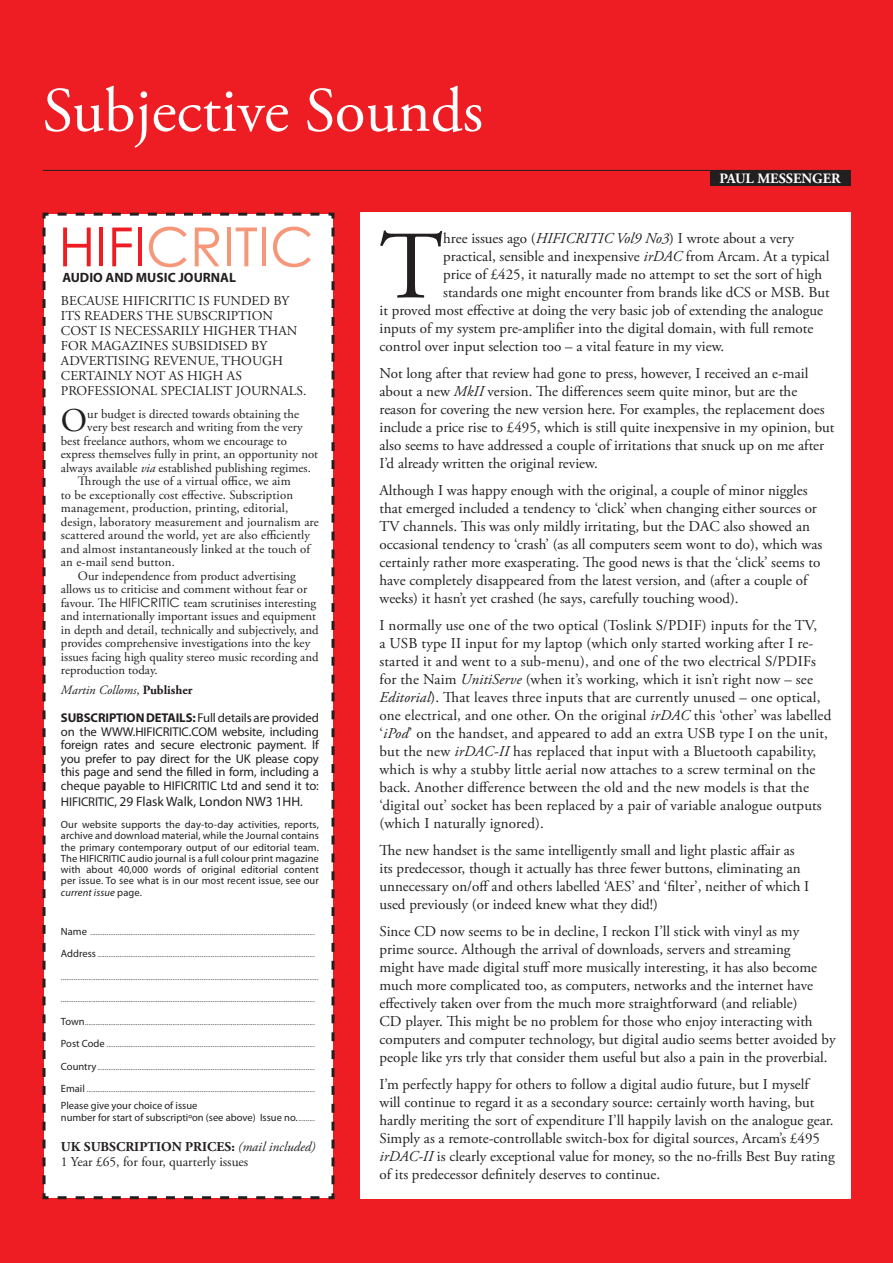
<style>
.page{position:relative;width:893px;height:1263px;background:#ee1d23}
.page>*{position:absolute;margin:0;border:0;box-sizing:border-box;transform-origin:0 0}
.t1{font:96.45px "Adobe Garamond Pro";color:#231f20}
.t2{font:63px "Adobe Garamond Pro";color:#fff}
.t3{font:54px "Century Gothic";color:#f6977a}
.t4{font:33.15px "Adobe Garamond Pro";color:#231f20}
.t5{font:15px/18px "Adobe Garamond Pro";color:#231f20}
.t6{font:700 14.25px "Adobe Garamond Pro";color:#fff}
.t7{font:13.5px/15px "Adobe Garamond Pro";color:#231f20}
.t8{font:13.5px "Myriad Pro";color:#231f20}
.t9{font:700 13.5px "Myriad Pro";color:#231f20}
.t10{font:12.75px "Adobe Garamond Pro";color:#231f20}
.t11{font:12.75px/13.5px "Myriad Pro";letter-spacing:-.01em;color:#231f20;text-align:justify}
.t12{font:italic 12.75px "Adobe Garamond Pro";color:#231f20}
.t13{font:300 10.5px/22.5px "Myriad Pro";color:#231f20}
.t14{font:10.5px/11.2px "Myriad Pro";color:#231f20;text-align:justify}
.s1{color:#ee1d23}
.s2{font-style:italic}
.s3{font-family:"Century Gothic"}
.s4{font-style:normal}
.s5{font-weight:700;font-style:normal}
.s6{font-weight:700}
.s7{font-size:12.75px}
.s8{font-weight:400}
.s9{font-weight:300}
</style>
<div class="page">
<div style="left:360px;top:213px;width:490px;height:986px;background:#fff"></div>
<hr style="left:43px;top:170px;width:807px;height:1px;background:#231f20">
<div style="left:42px;top:212px;width:293px;height:988px;background:#fff"></div>
<div style="left:710px;top:170px;width:140px;height:15px;background:#231f20"></div>
<p class="t2" style="left:43px;top:73px;width:442px">Subjective Sounds</p>
<p class="t6" style="left:720px;top:170px;width:123px">PAUL MESSENGER</p>
<p class="t3" style="left:58px;top:214px;width:257px"><span class="s1">HIFI</span>CRITIC</p>
<p class="t9" style="left:62px;top:269px;width:175px">AUDIO AND MUSIC JOURNAL</p>
<p class="t7" style="left:61px;top:294px;width:247px">BECAUSE HIFICRITIC IS FUNDED BY<br>ITS READERS THE SUBSCRIPTION<br>COST IS NECESSARILY HIGHER THAN<br>FOR MAGAZINES SUBSIDISED BY<br>ADVERTISING REVENUE, THOUGH<br>CERTAINLY NOT AS HIGH AS<br>PROFESSIONAL SPECIALIST JOURNALS.</p>
<p class="t4" style="left:61px;top:401px;width:28px">O</p>
<p class="t10" style="left:87px;top:406px;width:213px">ur budget is directed towards obtaining the</p>
<p class="t10" style="left:87px;top:420px;width:217px">very best research and writing from the very</p>
<p class="t10" style="left:61px;top:433px;width:227px">best freelance authors, whom we encourage to</p>
<p class="t10" style="left:61px;top:447px;width:259px">express themselves fully in print, an opportunity not</p>
<p class="t10" style="left:61px;top:460px;width:251px">always available <span class="s2">via</span> established publishing regimes.</p>
<p class="t10" style="left:78px;top:474px;width:214px">Through the use of a virtual office, we aim</p>
<p class="t10" style="left:61px;top:487px;width:234px">to be exceptionally cost effective. Subscription</p>
<p class="t10" style="left:61px;top:501px;width:229px">management, production, printing, editorial,</p>
<p class="t10" style="left:61px;top:514px;width:259px">design, laboratory measurement and journalism are</p>
<p class="t10" style="left:61px;top:528px;width:251px">scattered around the world, yet are also efficiently</p>
<p class="t10" style="left:61px;top:541px;width:251px">and almost instantaneously linked at the touch of</p>
<p class="t10" style="left:61px;top:555px;width:115px">an e-mail send button.</p>
<p class="t10" style="left:78px;top:568px;width:220px">Our independence from product advertising</p>
<p class="t10" style="left:61px;top:582px;width:248px">allows us to criticise and comment without fear or</p>
<p class="t10" style="left:61px;top:595px;width:257px">favour. The <span class="s3">HIFICRITIC</span> team scrutinises interesting</p>
<p class="t10" style="left:61px;top:609px;width:257px">and internationally important issues and equipment</p>
<p class="t10" style="left:61px;top:622px;width:259px">in depth and detail, technically and subjectively, and</p>
<p class="t10" style="left:61px;top:636px;width:251px">provides comprehensive investigations into the key</p>
<p class="t10" style="left:61px;top:649px;width:259px">issues facing high quality stereo music recording and</p>
<p class="t10" style="left:61px;top:663px;width:98px">reproduction today.</p>
<p class="t12" style="left:61px;top:682px;width:133px">Martin Colloms<span class="s4">,</span> <span class="s5">Publisher</span></p>
<p class="t11" style="left:61px;top:712px;width:259px"><span class="s6">SUBSCRIPTION DETAILS:</span> Full details are provided on the WWW.HIFICRITIC.COM website, including foreign rates and secure electronic payment. If you prefer to pay direct for the UK please copy this page and send the filled in form, including a cheque payable to HIFICRITIC Ltd and send it to:</p>
<p class="t8" style="left:61px;top:794px;width:243px"><span class="s7">HIFICRITIC,</span> 29 Flask Walk, London NW3 1HH<span class="s7">.</span></p>
<p class="t14" style="left:61px;top:819px;width:260px">Our website supports the day-to-day activities, reports, archive and download material, while the Journal contains the primary contemporary output of our editorial team.<br>The HIFICRITIC audio journal is a full colour print magazine with about 40,000 words of original editorial content per issue. To see what is in our most recent issue, see our <span class="s2">current issue</span> page.</p>
<p class="t13" style="left:61px;top:920px;width:259px"><span class="s8">Name</span> ...........................................................................................................................<br><span class="s8">Address</span> ....................................................................................................................... ............................................................................................................................................. ...........................................................................................................................................<br><span class="s8">Town</span> ..............................................................................................................................<br><span class="s8">Post Code</span> ..................................................................................................................<br><span class="s8">Country</span> .......................................................................................................................<br><span class="s8">Email</span> .............................................................................................................................</p>
<p class="t14" style="left:61px;top:1099px;width:255px;line-height:12px">Please give your choice of issue<br>number for start of subscriptiºon (see above) Issue no. <span class="s9">.........</span></p>
<p class="t7" style="left:61px;top:1139px;width:256px"><span class="s6">UK SUBSCRIPTION PRICES:</span> <span class="s2">(mail included)<br></span>1 Year £65, for four, quarterly issues</p>
<p class="t1" style="left:379px;top:209px;width:65px">T</p>
<p class="t5" style="left:443px;top:230px;width:352px">hree issues ago (<span class="s2">HIFICRITIC Vol9 No3</span>) I wrote about a very</p>
<p class="t5" style="left:443px;top:248px;width:388px">practical, sensible and inexpensive <span class="s2">irDAC</span> from Arcam. At a typical</p>
<p class="t5" style="left:443px;top:266px;width:381px">price of £425, it naturally made no attempt to set the sort of high</p>
<p class="t5" style="left:443px;top:284px;width:388px">standards one might encounter from brands like dCS or MSB. But</p>
<p class="t5" style="left:379px;top:302px;width:445px">it proved most effective at doing the very basic job of extending the analogue</p>
<p class="t5" style="left:379px;top:320px;width:435px">inputs of my system pre-amplifier into the digital domain, with full remote</p>
<p class="t5" style="left:379px;top:338px;width:346px">control over input selection too – a vital feature in my view.</p>
<p class="t5" style="left:379px;top:365px;width:456px">Not long after that review had gone to press, however, I received an e-mail about a new <span class="s2">MkII</span> version. The differences seem quite minor, but are the reason for covering the new version here. For examples, the replacement does include a price rise to £495, which is still quite inexpensive in my opinion, but also seems to have addressed a couple of irritations that snuck up on me after I’d already written the original review.</p>
<p class="t5" style="left:379px;top:482px;width:444px">Although I was happy enough with the original, a couple of minor niggles that emerged included a tendency to ‘click’ when changing either sources or TV channels. This was only mildly irritating, but the DAC also showed an occasional tendency to ‘crash’ (as all computers seem wont to do), which was certainly rather more exasperating. The good news is that the ‘click’ seems to have completely disappeared from the latest version, and (after a couple of weeks) it hasn’t yet crashed (he says, carefully touching wood).</p>
<p class="t5" style="left:379px;top:617px;width:453px">I normally use one of the two optical (Toslink S/PDIF) inputs for the TV,<br>a USB type II input for my laptop (which only started working after I re&shy;started it and went to a sub-menu), and one of the two electrical S/PDIFs for the Naim <span class="s2">UnitiServe</span> (when it’s working, which it isn’t right now – see <span class="s2">Editorial</span>). That leaves three inputs that are currently unused – one optical, one electrical, and one other. On the original <span class="s2">irDAC</span> this ‘other’ was labelled ‘<span class="s2">iPod</span>’ on the handset, and appeared to add an extra USB type I on the unit, but the new <span class="s2">irDAC-II</span> has replaced that input with a Bluetooth capability, which is why a stubby little aerial now attaches to a screw terminal on the back. Another difference between the old and the new models is that the ‘digital out’ socket has been replaced by a pair of variable analogue outputs (which I naturally ignored).</p>
<p class="t5" style="left:379px;top:842px;width:431px">The new handset is the same intelligently small and light plastic affair as its predecessor, though it actually has three fewer buttons, eliminating an unnecessary on/off and others labelled ‘AES’ and ‘filter’, neither of which I used previously (or indeed knew what they did!)</p>
<p class="t5" style="left:379px;top:923px;width:458px">Since CD now seems to be in decline, I reckon I’ll stick with vinyl as my prime source. Although the arrival of downloads, servers and streaming<br>might have made digital stuff more musically interesting, it has also become much more complicated too, as computers, networks and the internet have effectively taken over from the much more straightforward (and reliable)<br>CD player. This might be no problem for those who enjoy interacting with computers and computer technology, but digital audio seems better avoided by people like yrs trly that consider them useful but also a pain in the proverbial.</p>
<p class="t5" style="left:379px;top:1076px;width:457px">I’m perfectly happy for others to follow a digital audio future, but I myself<br>will continue to regard it as a secondary source: certainly worth having, but hardly meriting the sort of expenditure I’ll happily lavish on the analogue gear.<br>Simply as a remote-controllable switch-box for digital sources, Arcam’s £495 <span class="s2">irDAC-II</span> is clearly exceptional value for money, so the no-frills Best Buy rating of its predecessor definitely deserves to continue.</p>
</div>
